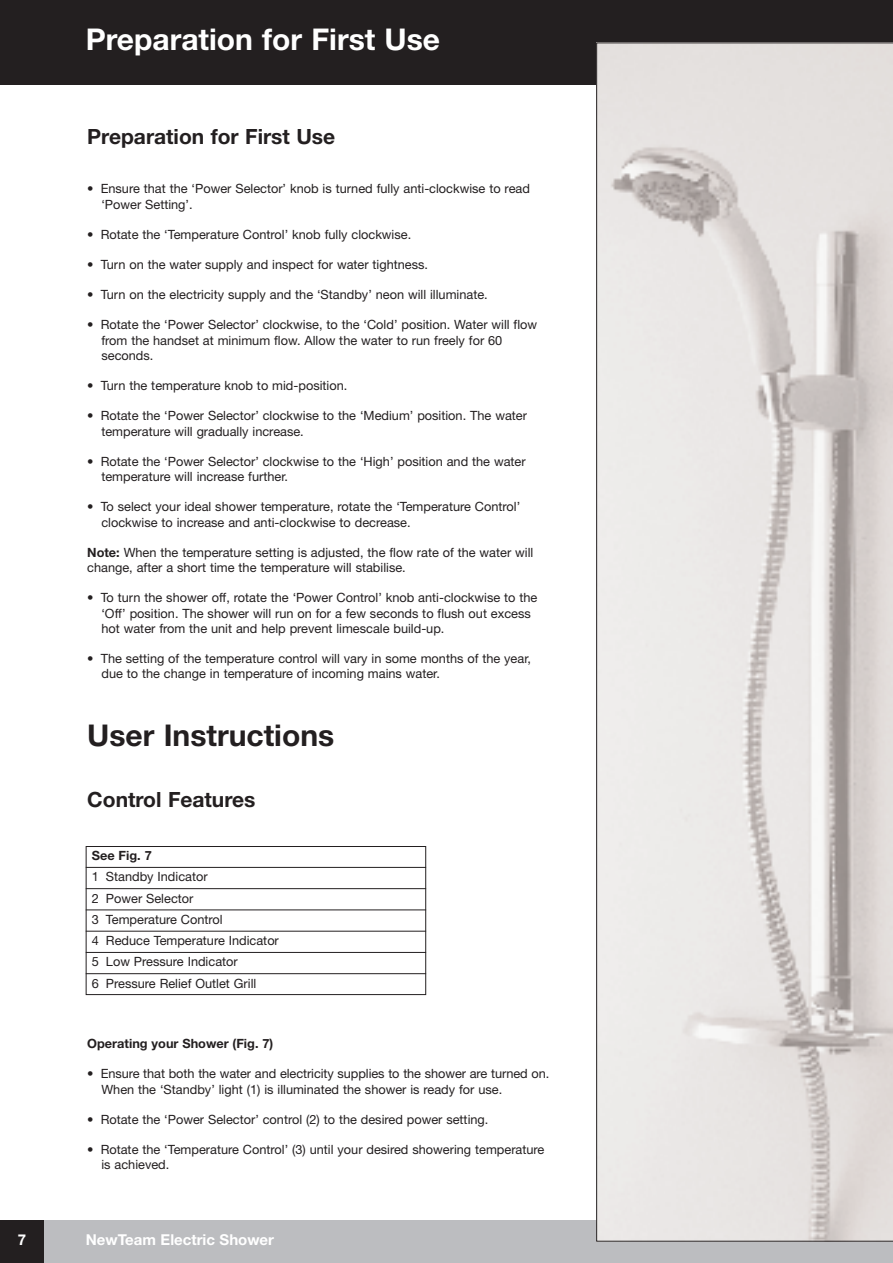
<style>
.page{position:relative;width:893px;height:1263px;background:#fff}
.page>*{position:absolute;margin:0;border:0;box-sizing:border-box;transform-origin:0 0}
.t1{font:700 30px "Helvetica Neue";color:#fff}
.t2{font:700 30px "Helvetica Neue";color:#231f20}
.t3{font:700 21px "Helvetica Neue";color:#231f20}
.t4{font:700 15px "Helvetica Neue";color:#fff}
.t5{font:12.75px/15.3px "Helvetica Neue";color:#231f20}
.t6{font:700 12.75px "Helvetica Neue";color:#231f20}
.s1{font-weight:700}
</style>
<div class="page">
<div style="left:43px;top:1220px;width:849px;height:43px;background:#bcbdc0"></div>
<div style="left:0;top:0;width:892px;height:85px;background:#231f20"></div>
<div style="left:0;top:1220px;width:43px;height:43px;background:#231f20"></div>
<div style="left:86px;top:846px;width:340px;height:149px;border:1px solid #231f20"></div>
<hr style="left:86px;top:867px;width:340px;height:1px;background:#231f20">
<hr style="left:86px;top:888px;width:340px;height:1px;background:#231f20">
<hr style="left:86px;top:910px;width:340px;height:1px;background:#231f20">
<hr style="left:86px;top:931px;width:340px;height:1px;background:#231f20">
<hr style="left:86px;top:952px;width:340px;height:1px;background:#231f20">
<hr style="left:86px;top:973px;width:340px;height:1px;background:#231f20">
<svg style="left:596px;top:43px;width:296px;height:1199px"></svg>
<h1 class="t1" style="left:86px;top:29px;width:356px">Preparation for First Use</h1>
<h2 class="t3" style="left:87px;top:129px;width:249px">Preparation for First Use</h2>
<p class="t5" style="left:101px;top:182px;width:430px;text-indent:-14px">• Ensure that the ‘Power Selector’ knob is turned fully anti-clockwise to read ‘Power Setting’.</p>
<p class="t5" style="left:87px;top:228px;width:325px">• Rotate the ‘Temperature Control’ knob fully clockwise.</p>
<p class="t5" style="left:87px;top:258px;width:342px">• Turn on the water supply and inspect for water tightness.</p>
<p class="t5" style="left:87px;top:288px;width:402px">• Turn on the electricity supply and the ‘Standby’ neon will illuminate.</p>
<p class="t5" style="left:101px;top:319px;width:437px;text-indent:-14px">• Rotate the ‘Power Selector’ clockwise, to the ‘Cold’ position. Water will flow from the handset at minimum flow. Allow the water to run freely for 60 seconds.</p>
<p class="t5" style="left:87px;top:379px;width:261px">• Turn the temperature knob to mid-position.</p>
<p class="t5" style="left:101px;top:409px;width:427px;text-indent:-14px">• Rotate the ‘Power Selector’ clockwise to the ‘Medium’ position. The water temperature will gradually increase.</p>
<p class="t5" style="left:101px;top:455px;width:425px;text-indent:-14px">• Rotate the ‘Power Selector’ clockwise to the ‘High’ position and the water temperature will increase further.</p>
<p class="t5" style="left:101px;top:500px;width:420px;text-indent:-14px">• To select your ideal shower temperature, rotate the ‘Temperature Control’ clockwise to increase and anti-clockwise to decrease.</p>
<p class="t5" style="left:87px;top:546px;width:447px"><span class="s1">Note:</span> When the temperature setting is adjusted, the flow rate of the water will change, after a short time the temperature will stabilise.</p>
<p class="t5" style="left:101px;top:591px;width:437px;text-indent:-14px">• To turn the shower off, rotate the ‘Power Control’ knob anti-clockwise to the ‘Off’ position. The shower will run on for a few seconds to flush out excess hot water from the unit and help prevent limescale build-up.</p>
<p class="t5" style="left:101px;top:652px;width:431px;text-indent:-14px">• The setting of the temperature control will vary in some months of the year, due to the change in temperature of incoming mains water.</p>
<h1 class="t2" style="left:87px;top:724px;width:248px">User Instructions</h1>
<h2 class="t3" style="left:87px;top:792px;width:170px">Control Features</h2>
<p class="t6" style="left:92px;top:851px;width:61px">See Fig. 7</p>
<p class="t5" style="left:92px;top:867px;width:189px;line-height:21.3px">1 Standby Indicator<br>2 Power Selector<br>3 Temperature Control<br>4 Reduce Temperature Indicator<br>5 Low Pressure Indicator<br>6 Pressure Relief Outlet Grill</p>
<p class="t6" style="left:87px;top:1039px;width:188px">Operating your Shower (Fig. 7)</p>
<p class="t5" style="left:101px;top:1067px;width:449px;text-indent:-14px">• Ensure that both the water and electricity supplies to the shower are turned on.<br>When the ‘Standby’ light (1) is illuminated the shower is ready for use.</p>
<p class="t5" style="left:87px;top:1113px;width:402px">• Rotate the ‘Power Selector’ control (2) to the desired power setting.</p>
<p class="t5" style="left:101px;top:1143px;width:444px;text-indent:-14px">• Rotate the ‘Temperature Control’ (3) until your desired showering temperature is achieved.</p>
<p class="t4" style="left:18px;top:1235px;width:10px">7</p>
<p class="t4" style="left:86px;top:1235px;width:190px">NewTeam Electric Shower</p>
</div>
